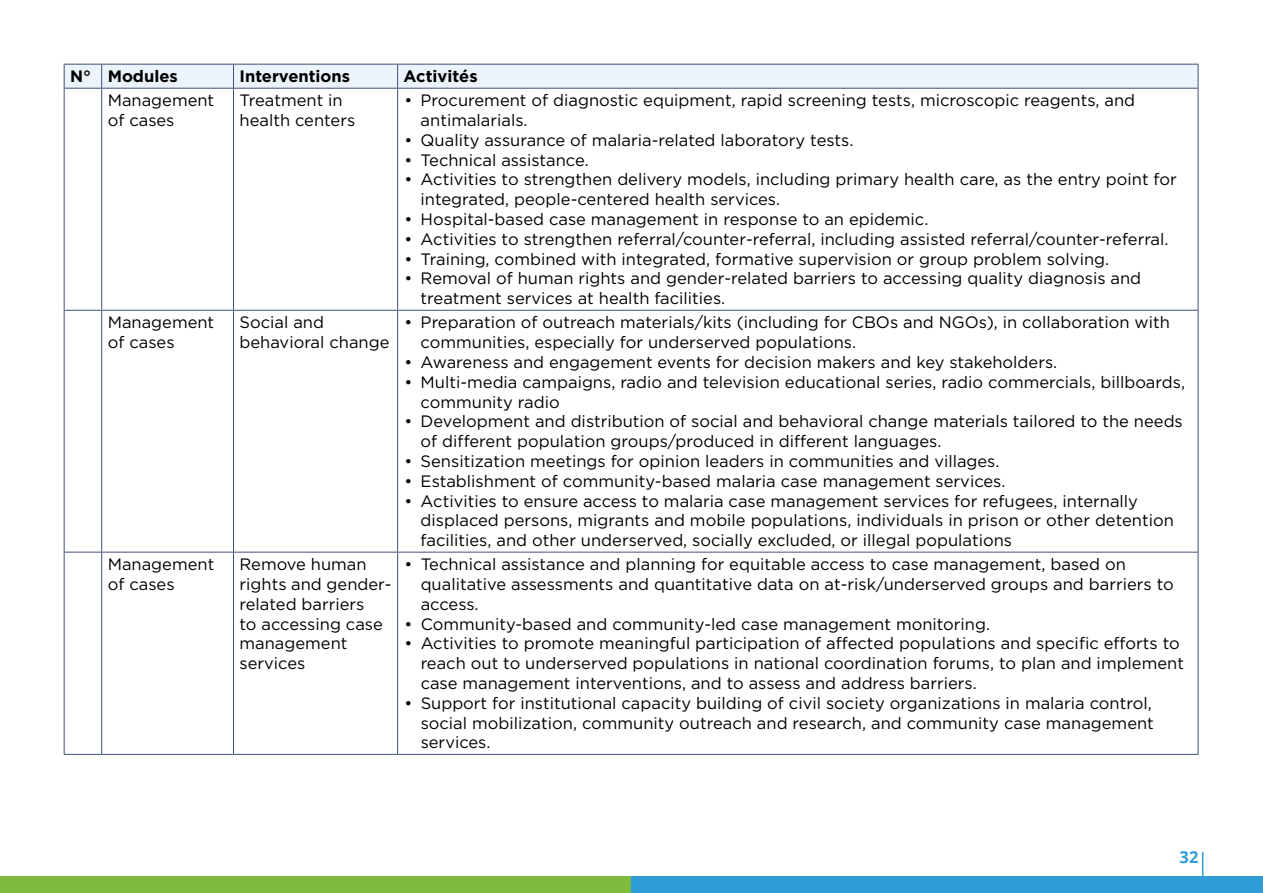
<style>
.page{position:relative;width:1263px;height:893px;background:#fff}
.page>*{position:absolute;margin:0;border:0;box-sizing:border-box;transform-origin:0 0}
.t1{font:16.5px/19.8px "Gotham Pro";color:#000}
.t2{font:700 16.5px "Gotham Pro";color:#000}
.t3{font:700 16.5px "Open Sans";color:#309ed6}
</style>
<div class="page">
<div style="left:0;top:877px;width:631px;height:16px;background:#80bb3f"></div>
<div style="left:631px;top:877px;width:632px;height:16px;background:#309ed6"></div>
<hr style="left:1202px;top:852px;width:1px;height:35px;background:#309ed6">
<svg style="left:64px;top:64px;width:1135px;height:24px;background:#e4ebf5"></svg>
<hr style="left:64px;top:88px;width:38px;height:1px;background:#415277">
<hr style="left:64px;top:89px;width:1px;height:221px;background:#415277">
<hr style="left:102px;top:88px;width:131px;height:1px;background:#415277">
<hr style="left:101px;top:89px;width:1px;height:221px;background:#415277">
<hr style="left:233px;top:88px;width:165px;height:1px;background:#415277">
<hr style="left:233px;top:89px;width:1px;height:221px;background:#415277">
<hr style="left:398px;top:88px;width:800px;height:1px;background:#415277">
<hr style="left:397px;top:89px;width:1px;height:221px;background:#415277">
<hr style="left:1198px;top:89px;width:1px;height:221px;background:#415277">
<hr style="left:64px;top:310px;width:38px;height:1px;background:#415277">
<hr style="left:64px;top:311px;width:1px;height:241px;background:#415277">
<hr style="left:102px;top:310px;width:131px;height:1px;background:#415277">
<hr style="left:101px;top:311px;width:1px;height:241px;background:#415277">
<hr style="left:233px;top:310px;width:165px;height:1px;background:#415277">
<hr style="left:233px;top:311px;width:1px;height:241px;background:#415277">
<hr style="left:398px;top:310px;width:800px;height:1px;background:#415277">
<hr style="left:397px;top:311px;width:1px;height:241px;background:#415277">
<hr style="left:1198px;top:311px;width:1px;height:241px;background:#415277">
<hr style="left:64px;top:552px;width:38px;height:1px;background:#415277">
<hr style="left:64px;top:552px;width:1px;height:202px;background:#415277">
<hr style="left:102px;top:552px;width:131px;height:1px;background:#415277">
<hr style="left:101px;top:552px;width:1px;height:202px;background:#415277">
<hr style="left:233px;top:552px;width:165px;height:1px;background:#415277">
<hr style="left:233px;top:552px;width:1px;height:202px;background:#415277">
<hr style="left:398px;top:552px;width:800px;height:1px;background:#415277">
<hr style="left:397px;top:552px;width:1px;height:202px;background:#415277">
<hr style="left:1198px;top:552px;width:1px;height:202px;background:#415277">
<hr style="left:64px;top:754px;width:38px;height:1px;background:#415277">
<hr style="left:102px;top:754px;width:131px;height:1px;background:#415277">
<hr style="left:233px;top:754px;width:165px;height:1px;background:#415277">
<hr style="left:398px;top:754px;width:800px;height:1px;background:#415277">
<p class="t2" style="left:70px;top:67px;width:109px">N° Modules</p>
<p class="t2" style="left:239px;top:67px;width:112px">Interventions</p>
<p class="t2" style="left:404px;top:67px;width:76px">Activités</p>
<p class="t1" style="left:108px;top:90px;width:108px">Management of cases</p>
<p class="t1" style="left:239px;top:90px;width:117px">Treatment in health centers</p>
<p class="t1" style="left:421px;top:90px;width:716px;text-indent:-16px">• Procurement of diagnostic equipment, rapid screening tests, microscopic reagents, and antimalarials.</p>
<p class="t1" style="left:404px;top:130px;width:450px">• Quality assurance of malaria-related laboratory tests.</p>
<p class="t1" style="left:404px;top:150px;width:186px">• Technical assistance.</p>
<p class="t1" style="left:421px;top:170px;width:758px;text-indent:-16px">• Activities to strengthen delivery models, including primary health care, as the entry point for integrated, people-centered health services.</p>
<p class="t1" style="left:404px;top:209px;width:525px">• Hospital-based case management in response to an epidemic.</p>
<p class="t1" style="left:404px;top:229px;width:765px">• Activities to strengthen referral/counter-referral, including assisted referral/counter-referral.</p>
<p class="t1" style="left:404px;top:249px;width:706px">• Training, combined with integrated, formative supervision or group problem solving.</p>
<p class="t1" style="left:421px;top:269px;width:722px;text-indent:-16px">• Removal of human rights and gender-related barriers to accessing quality diagnosis and treatment services at health facilities.</p>
<p class="t1" style="left:108px;top:313px;width:108px">Management of cases</p>
<p class="t1" style="left:240px;top:313px;width:151px">Social and behavioral change</p>
<p class="t1" style="left:421px;top:313px;width:751px;text-indent:-16px">• Preparation of outreach materials/kits (including for CBOs and NGOs), in collaboration with communities, especially for underserved populations.</p>
<p class="t1" style="left:404px;top:352px;width:654px">• Awareness and engagement events for decision makers and key stakeholders.</p>
<p class="t1" style="left:421px;top:372px;width:766px;text-indent:-16px">• Multi-media campaigns, radio and television educational series, radio commercials, billboards, community radio</p>
<p class="t1" style="left:421px;top:412px;width:764px;text-indent:-16px">• Development and distribution of social and behavioral change materials tailored to the needs of different population groups/produced in different languages.</p>
<p class="t1" style="left:404px;top:451px;width:596px">• Sensitization meetings for opinion leaders in communities and villages.</p>
<p class="t1" style="left:404px;top:471px;width:602px">• Establishment of community-based malaria case management services.</p>
<p class="t1" style="left:421px;top:491px;width:755px;text-indent:-16px">• Activities to ensure access to malaria case management services for refugees, internally displaced persons, migrants and mobile populations, individuals in prison or other detention facilities, and other underserved, socially excluded, or illegal populations</p>
<p class="t1" style="left:108px;top:554px;width:108px">Management of cases</p>
<p class="t1" style="left:240px;top:554px;width:154px">Remove human rights and gender&shy;related barriers<br>to accessing case management services</p>
<p class="t1" style="left:421px;top:554px;width:755px;text-indent:-16px">• Technical assistance and planning for equitable access to case management, based on qualitative assessments and quantitative data on at-risk/underserved groups and barriers to access.</p>
<p class="t1" style="left:404px;top:614px;width:587px">• Community-based and community-led case management monitoring.</p>
<p class="t1" style="left:421px;top:634px;width:765px;text-indent:-16px">• Activities to promote meaningful participation of affected populations and specific efforts to reach out to underserved populations in national coordination forums, to plan and implement case management interventions, and to assess and address barriers.</p>
<p class="t1" style="left:421px;top:693px;width:735px;text-indent:-16px">• Support for institutional capacity building of civil society organizations in malaria control, social mobilization, community outreach and research, and community case management services.</p>
<p class="t3" style="left:1179px;top:845px;width:20px">32</p>
</div>
